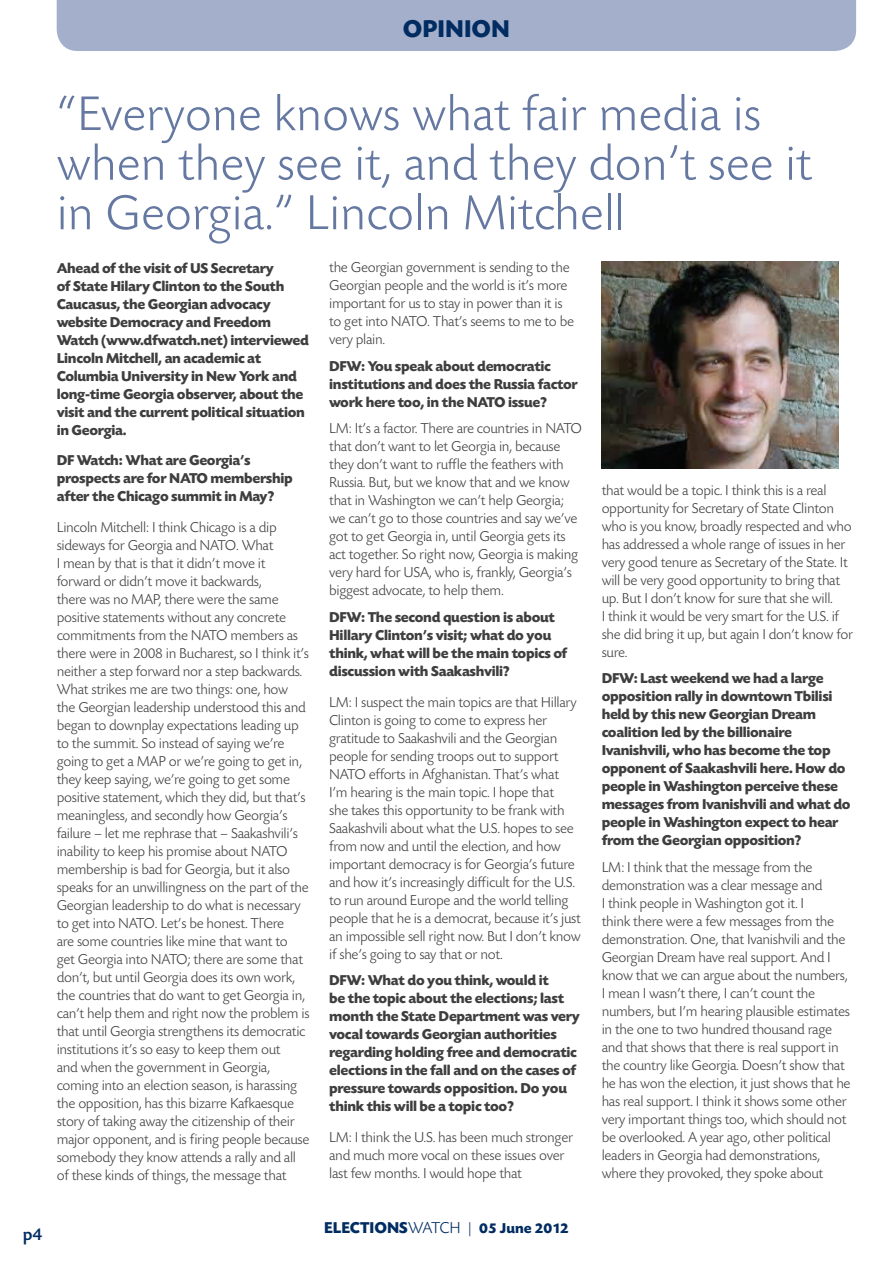
<style>
.page{position:relative;width:893px;height:1263px;background:#fff}
.page>*{position:absolute;margin:0;border:0;box-sizing:border-box;transform-origin:0 0}
.t1{font:300 51px/49.5px "Today CP";color:#6578a2}
.t2{font:700 25.5px "Today CP";color:#002c62}
.t3{font:500 18px "Today CP";color:#002c62}
.t4{font:300 15px/18px "Today CP";letter-spacing:-.02em;color:#3e3e3f}
.t5{font:700 15px/18px "Today CP";letter-spacing:-.02em;color:#3e3e3f}
.t6{font:700 15px "Today CP";color:#002c62}
.s1{font-size:16.5px}
.s2{font-weight:300;font-size:16.5px}
</style>
<div class="page">
<div style="left:57px;top:0;width:799px;height:51px;background:#a4afcb"></div>
<img style="left:602px;top:261px;width:237px;height:207px">
<h2 class="t2" style="left:403px;top:15px;width:50px">OPINION</h2>
<h1 class="t1" style="left:57px;top:91px;width:757px">“Everyone knows what fair media is when they see it, and they don’t see it in Georgia.” Lincoln Mitchell</h1>
<p class="t5" style="left:57px;top:259px;width:254px">Ahead of the visit of US Secretary<br>of State Hilary Clinton to the South Caucasus, the Georgian advocacy website Democracy and Freedom Watch (www.dfwatch.net) interviewed Lincoln Mitchell, an academic at Columbia University in New York and long-time Georgia observer, about the visit and the current political situation in Georgia.</p>
<p class="t5" style="left:57px;top:452px;width:238px">DF Watch: What are Georgia’s prospects are for NATO membership after the Chicago summit in May?</p>
<p class="t4" style="left:57px;top:519px;width:254px">Lincoln Mitchell: I think Chicago is a dip sideways for Georgia and NATO. What<br>I mean by that is that it didn’t move it forward or didn’t move it backwards,<br>there was no MAP, there were the same positive statements without any concrete commitments from the NATO members as there were in 2008 in Bucharest, so I think it’s neither a step forward nor a step backwards.<br>What strikes me are two things: one, how the Georgian leadership understood this and began to downplay expectations leading up to the summit. So instead of saying we’re going to get a MAP or we’re going to get in, they keep saying, we’re going to get some positive statement, which they did, but that’s meaningless, and secondly how Georgia’s failure – let me rephrase that – Saakashvili’s inability to keep his promise about NATO membership is bad for Georgia, but it also speaks for an unwillingness on the part of the Georgian leadership to do what is necessary to get into NATO. Let’s be honest. There<br>are some countries like mine that want to get Georgia into NATO; there are some that don’t, but until Georgia does its own work, the countries that do want to get Georgia in, can’t help them and right now the problem is that until Georgia strengthens its democratic institutions it’s so easy to keep them out<br>and when the government in Georgia, coming into an election season, is harassing the opposition, has this bizarre Kafkaesque story of taking away the citizenship of their major opponent, and is firing people because somebody they know attends a rally and all of these kinds of things, the message that</p>
<p class="t4" style="left:329px;top:259px;width:246px">the Georgian government is sending to the Georgian people and the world is it’s more important for us to stay in power than it is to get into NATO. That’s seems to me to be very plain.</p>
<p class="t5" style="left:329px;top:357px;width:250px">DFW: You speak about democratic institutions and does the Russia factor work here too, in the NATO issue?</p>
<p class="t4" style="left:329px;top:420px;width:254px">LM: It’s a factor. There are countries in NATO that don’t want to let Georgia in, because they don’t want to ruffle the feathers with Russia. But, but we know that and we know that in Washington we can’t help Georgia; we can’t go to those countries and say we’ve got to get Georgia in, until Georgia gets its act together. So right now, Georgia is making very hard for USA, who is, frankly, Georgia’s biggest advocate, to help them.</p>
<p class="t5" style="left:329px;top:608px;width:240px">DFW: The second question is about Hillary Clinton’s visit; what do you think, what will be the main topics of discussion with Saakashvili?</p>
<p class="t4" style="left:329px;top:693px;width:253px">LM: I suspect the main topics are that H illary Clinton is going to come to express her gratitude to Saakashvili and the Georgian people for sending troops out to support NATO efforts in Afghanistan. That’s what I’m hearing is the main topic. I hope that<br>she takes this opportunity to be frank with Saakashvili about what the U.S. hopes to see from now and until the election, and how important democracy is for Georgia’s future and how it’s increasingly difficult for the U.S. to run around Europe and the world telling people that he is a democrat, because it’s just an impossible sell right now. But I don’t know if she’s going to say that or not.</p>
<p class="t5" style="left:329px;top:971px;width:252px">DFW: What do you think, would it<br>be the topic about the elections; last month the State Department was very vocal towards Georgian authorities regarding holding free and democratic elections in the fall and on the cases of pressure towards opposition. Do you think this will be a topic too?</p>
<p class="t4" style="left:329px;top:1129px;width:245px">LM: I think the U.S. has been much stronger and much more vocal on these issues over last few months. I would hope that</p>
<p class="t4" style="left:602px;top:482px;width:253px">that would be a topic. I think this is a real opportunity for Secretary of State Clinton who is you know, broadly respected and who has addressed a whole range of issues in her very good tenure as Secretary of the State. It will be very good opportunity to bring that up. But I don’t know for sure that she will.<br>I think it would be very smart for the U.S. if she did bring it up, but again I don’t know for sure.</p>
<p class="t5" style="left:602px;top:670px;width:250px">DFW: Last weekend we had a large opposition rally in downtown Tbilisi held by this new Georgian Dream coalition led by the billionaire Ivanishvili, who has become the top opponent of Saakashvili here. How do people in Washington perceive these messages from Ivanishvili and what do people in Washington expect to hear from the Georgian opposition?</p>
<p class="t4" style="left:602px;top:859px;width:250px">LM: I think that the message from the demonstration was a clear message and<br>I think people in Washington got it. I<br>think there were a few messages from the demonstration. One, that Ivanishvili and the Georgian Dream have real support. And I know that we can argue about the numbers, I mean I wasn’t there, I can’t count the numbers, but I’m hearing plausible estimates in the one to two hundred thousand rage and that shows that there is real support in the country like Georgia. Doesn’t show that he has won the election, it just shows that he has real support. I think it shows some other very important things too, which should not be overlooked. A year ago, other political leaders in Georgia had demonstrations, where they provoked, they spoke about</p>
<p class="t3" style="left:23px;top:1224px;width:21px">p4</p>
<p class="t6" style="left:324px;top:1219px;width:246px"><span class="s1">Elections</span><span class="s2">Watch |</span> 05 June 2012</p>
</div>
